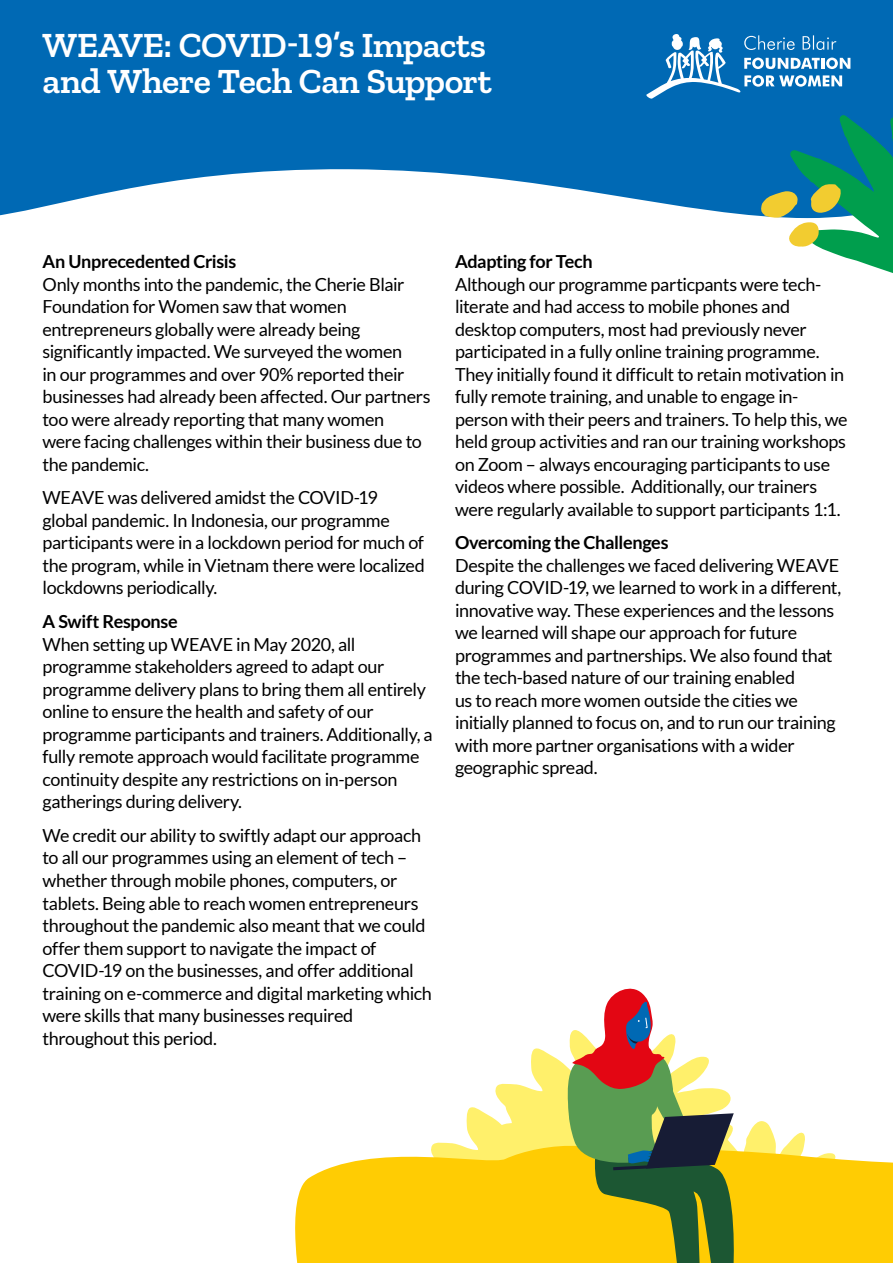
<style>
.page{position:relative;width:893px;height:1263px;background:#fff}
.page>*{position:absolute;margin:0;border:0;box-sizing:border-box;transform-origin:0 0}
.Factsheet_heading{font:600 36px/36px "Zilla Slab";letter-spacing:-.02em;color:#fff}
.Text{font:18px/22.5px "Lato";letter-spacing:-.02em;color:#000}
.Factsheet_crosshead{font:700 18px "Lato";letter-spacing:-.02em;color:#000}
</style>
<div class="page">
<svg style="left:0;top:0;width:893px;height:216px;background:#217cbd"></svg>
<svg style="left:645px;top:34px;width:205px;height:66px;background:#398ac4"></svg>
<svg style="left:760px;top:115px;width:133px;height:158px"></svg>
<svg style="left:295px;top:1156px;width:598px;height:107px;background:#ffcf16"></svg>
<svg style="left:425px;top:988px;width:433px;height:275px"></svg>
<p class="Factsheet_heading" style="left:43px;top:28px;width:451px">WEAVE: COVID-19’s Impacts and Where Tech Can Support</p>
<p class="Factsheet_crosshead" style="left:43px;top:251px;width:195px">An Unprecedented Crisis</p>
<p class="Text" style="left:43px;top:273px;width:390px">Only months into the pandemic, the Cherie Blair Foundation for Women saw that women entrepreneurs globally were already being significantly impacted. We surveyed the women<br>in our programmes and over 90% reported their businesses had already been affected. Our partners too were already reporting that many women<br>were facing challenges within their business due to the pandemic.</p>
<p class="Text" style="left:43px;top:486px;width:384px">WEAVE was delivered amidst the COVID-19 global pandemic. In Indonesia, our programme participants were in a lockdown period for much of the program, while in Vietnam there were localized lockdowns periodically.</p>
<p class="Factsheet_crosshead" style="left:43px;top:611px;width:137px">A Swift Response</p>
<p class="Text" style="left:43px;top:633px;width:392px">When setting up WEAVE in May 2020, all programme stakeholders agreed to adapt our programme delivery plans to bring them all entirely online to ensure the health and safety of our programme participants and trainers. Additionally, a fully remote approach would facilitate programme continuity despite any restrictions on in-person gatherings during delivery.</p>
<p class="Text" style="left:43px;top:824px;width:391px">We credit our ability to swiftly adapt our approach to all our programmes using an element of tech – whether through mobile phones, computers, or tablets. Being able to reach women entrepreneurs throughout the pandemic also meant that we could offer them support to navigate the impact of COVID-19 on the businesses, and offer additional training on e-commerce and digital marketing which were skills that many businesses required throughout this period.</p>
<p class="Factsheet_crosshead" style="left:455px;top:251px;width:139px">Adapting for Tech</p>
<p class="Text" style="left:455px;top:273px;width:394px">Although our programme particpants were tech&shy;literate and had access to mobile phones and desktop computers, most had previously never participated in a fully online training programme.<br>They initially found it difficult to retain motivation in fully remote training, and unable to engage in&shy;person with their peers and trainers. To help this, we held group activities and ran our training workshops on Zoom – always encouraging participants to use videos where possible. Additionally, our trainers were regularly available to support participants 1:1.</p>
<p class="Factsheet_crosshead" style="left:455px;top:533px;width:215px">Overcoming the Challenges</p>
<p class="Text" style="left:455px;top:554px;width:388px">Despite the challenges we faced delivering WEAVE during COVID-19, we learned to work in a different, innovative way. These experiences and the lessons we learned will shape our approach for future programmes and partnerships. We also found that the tech-based nature of our training enabled<br>us to reach more women outside the cities we initially planned to focus on, and to run our training with more partner organisations with a wider geographic spread.</p>
</div>
